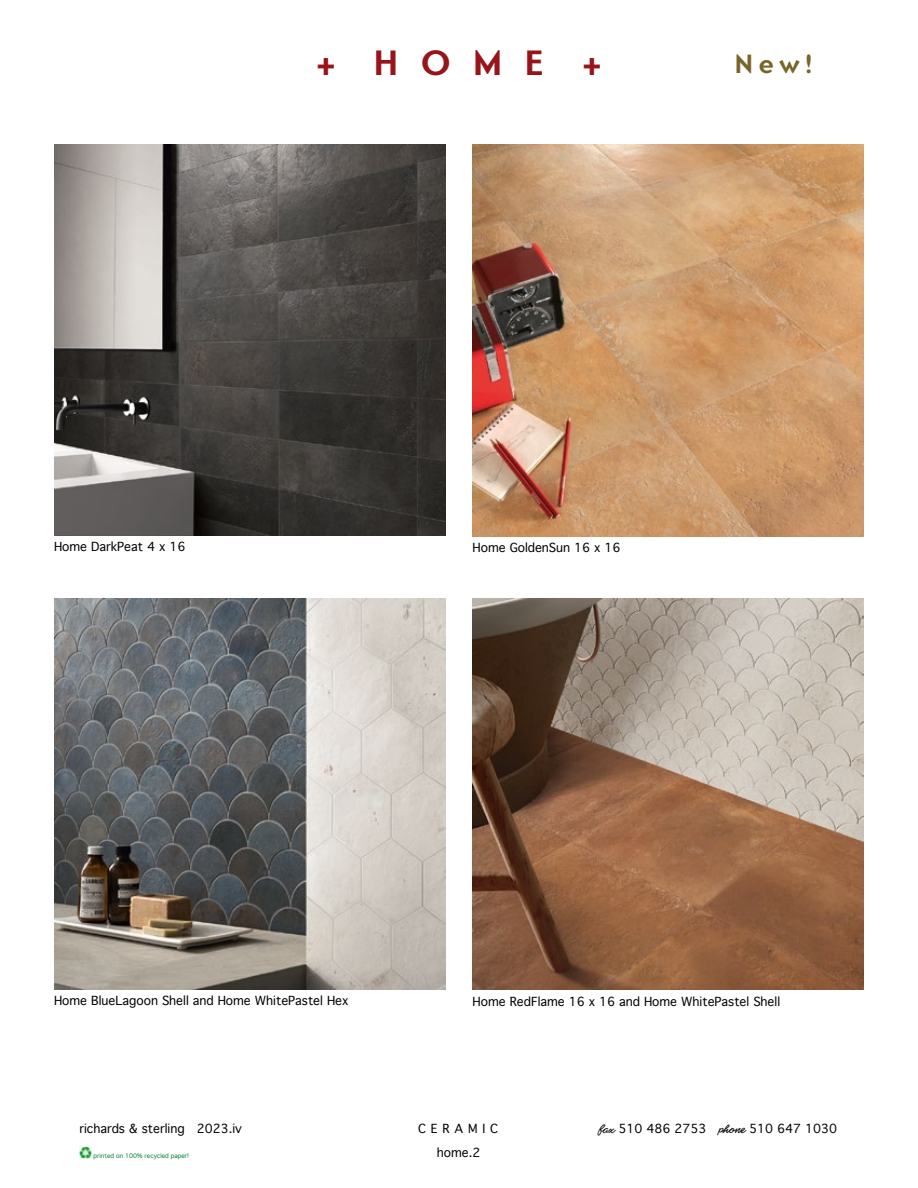
<style>
.page{position:relative;width:918px;height:1188px;background:#fff}
.page>*{position:absolute;margin:0;border:0;box-sizing:border-box;transform-origin:0 0}
.t1{font:700 36px "Ottomat OT";color:#97151a}
.t2{font:700 27px "Ottomat OT";color:#796529}
.t3{font:12px "Geneva";color:#000}
.t4{font:12px "Geneva";letter-spacing:.4em;color:#000}
.t5{font:6px "Geneva";color:#007e31}
.s1{font-family:"CC Matinee Idol"}
</style>
<div class="page">
<svg style="left:79px;top:1146px;width:12px;height:13px"></svg>
<img style="left:54px;top:144px;width:392px;height:392px">
<img style="left:472px;top:144px;width:392px;height:392px">
<img style="left:54px;top:598px;width:392px;height:392px">
<img style="left:472px;top:598px;width:392px;height:392px">
<h1 class="t1" style="left:316px;top:40px;width:288px">+ H O M E +</h1>
<h2 class="t2" style="left:735px;top:47px;width:80px">New!</h2>
<p class="t3" style="left:54px;top:540px;width:133px">Home DarkPeat 4 x 16</p>
<p class="t3" style="left:472px;top:541px;width:150px">Home GoldenSun 16 x 16</p>
<p class="t3" style="left:54px;top:994px;width:296px">Home BlueLagoon Shell and Home WhitePastel Hex</p>
<p class="t3" style="left:472px;top:995px;width:309px">Home RedFlame 16 x 16 and Home WhitePastel Shell</p>
<p class="t3" style="left:79px;top:1122px;width:164px">richards &amp; sterling 2023.iv</p>
<p class="t4" style="left:418px;top:1122px;width:81px">CERAMIC</p>
<p class="t3" style="left:598px;top:1122px;width:240px"><span class="s1">fax</span> 510 486 2753 <span class="s1">phone</span> 510 647 1030</p>
<p class="t5" style="left:94px;top:1153px;width:97px">printed on 100% recycled paper!</p>
<p class="t3" style="left:437px;top:1146px;width:45px">home.2</p>
</div>
